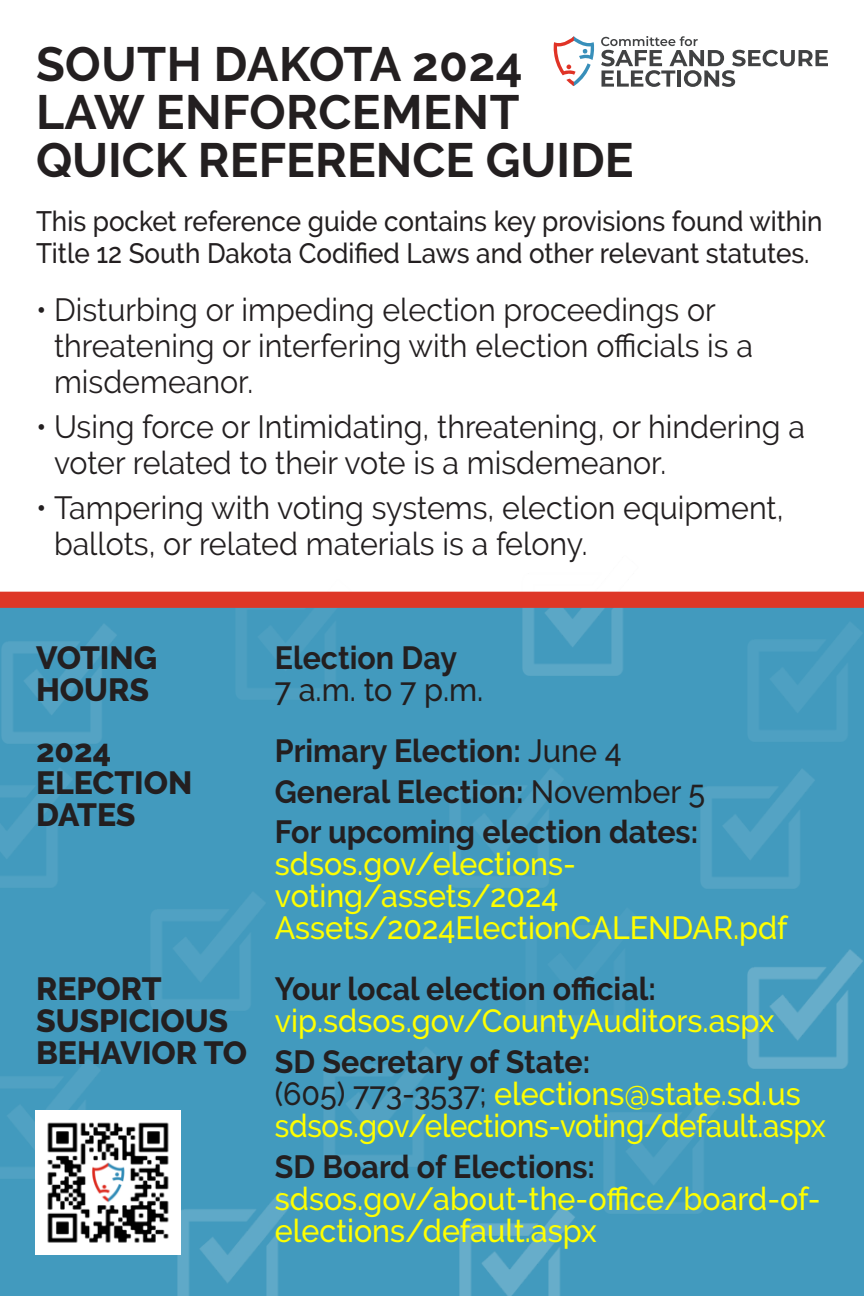
<style>
.page{position:relative;width:864px;height:1296px;background:#fff}
.page>*{position:absolute;margin:0;border:0;box-sizing:border-box;transform-origin:0 0}
.t1{font:700 48px/48px "Raleway";color:#231f20}
.t2{font:500 32px/32px "Raleway";color:#ff0;scale:.95 1}
.t3{font:32px/36px "Raleway";color:#231f20;scale:.95 1}
.t4{font:700 32px "Raleway";color:#231f20;scale:.95 1}
.t5{font:800 32px/32px "Raleway";color:#231f20}
.t6{font:500 32px "Raleway";color:#231f20;scale:.95 1}
.t7{font:500 28px/32px "Raleway";color:#231f20;scale:.93 1}
.s1{font-weight:500}
.s2{font-weight:700;color:#231f20}
.s3{color:#231f20}
</style>
<div class="page">
<div style="left:0;top:600px;width:864px;height:696px;background:#429abe"></div>
<img style="left:234px;top:591px;width:120px;height:108px">
<img style="left:151px;top:892px;width:114px;height:119px">
<img style="left:1px;top:624px;width:116px;height:120px">
<img style="left:0;top:768px;width:72px;height:120px">
<img style="left:324px;top:1047px;width:115px;height:120px">
<img style="left:0;top:1059px;width:100px;height:122px">
<img style="left:748px;top:623px;width:114px;height:118px">
<img style="left:604px;top:1095px;width:114px;height:119px">
<img style="left:700px;top:769px;width:115px;height:120px">
<img style="left:747px;top:949px;width:116px;height:120px">
<img style="left:459px;top:1205px;width:116px;height:91px">
<img style="left:177px;top:1191px;width:116px;height:105px">
<img style="left:520px;top:591px;width:120px;height:85px">
<img style="left:450px;top:768px;width:113px;height:120px">
<div style="left:0;top:592px;width:864px;height:16px;background:#de3727"></div>
<svg style="left:601px;top:36px;width:227px;height:51px"></svg>
<svg style="left:553px;top:36px;width:41px;height:50px"></svg>
<img style="left:36px;top:1110px;width:145px;height:145px">
<p class="t1" style="left:36px;top:40px;width:599px">SOUTH DAKOTA 2024<br>LAW ENFORCEMENT<br>QUICK REFERENCE GUIDE</p>
<p class="t7" style="left:36px;top:205px;width:847px">This pocket reference guide contains key provisions found within<br>Title 12 South Dakota Codified Laws and other relevant statutes.</p>
<p class="t3" style="left:54px;top:292px;width:737px;text-indent:-18px">• Disturbing or impeding election proceedings or threatening or interfering with election officials is a misdemeanor.</p>
<p class="t3" style="left:54px;top:409px;width:792px;text-indent:-18px">• Using force or Intimidating, threatening, or hindering a voter related to their vote is a misdemeanor.</p>
<p class="t3" style="left:54px;top:489px;width:770px;text-indent:-18px">• Tampering with voting systems, election equipment, ballots, or related materials is a felony.</p>
<p class="t5" style="left:36px;top:642px;width:123px">VOTING</p>
<p class="t5" style="left:36px;top:674px;width:115px">HOURS</p>
<p class="t5" style="left:36px;top:735px;width:158px">2024<br>ELECTION<br>DATES</p>
<p class="t5" style="left:36px;top:973px;width:127px">REPORT</p>
<p class="t5" style="left:36px;top:1005px;width:194px">SUSPICIOUS</p>
<p class="t5" style="left:36px;top:1037px;width:213px">BEHAVIOR TO</p>
<p class="t4" style="left:275px;top:640px;width:193px">Election Day</p>
<p class="t6" style="left:275px;top:672px;width:221px">7 a.m. to 7 p.m.</p>
<p class="t4" style="left:275px;top:733px;width:367px">Primary Election: <span class="s1">June 4</span></p>
<p class="t4" style="left:275px;top:773px;width:454px">General Election: <span class="s1">November 5</span></p>
<p class="t2" style="left:275px;top:816px;width:541px"><span class="s2">For upcoming election dates: </span>sdsos.gov/elections&shy;voting/assets/2024<br>Assets/2024ElectionCALENDAR.pdf</p>
<p class="t2" style="left:275px;top:973px;width:527px"><span class="s2">Your local election official: </span>vip.sdsos.gov/CountyAuditors.aspx</p>
<p class="t2" style="left:275px;top:1046px;width:582px"><span class="s2">SD Secretary of State:<br></span><span class="s3">(605) 773-3537;</span> elections@state.sd.us sdsos.gov/elections-voting/default.aspx</p>
<p class="t2" style="left:275px;top:1150px;width:576px"><span class="s2">SD Board of Elections: </span>sdsos.gov/about-the-office/board-of&shy;elections/default.aspx</p>
</div>
